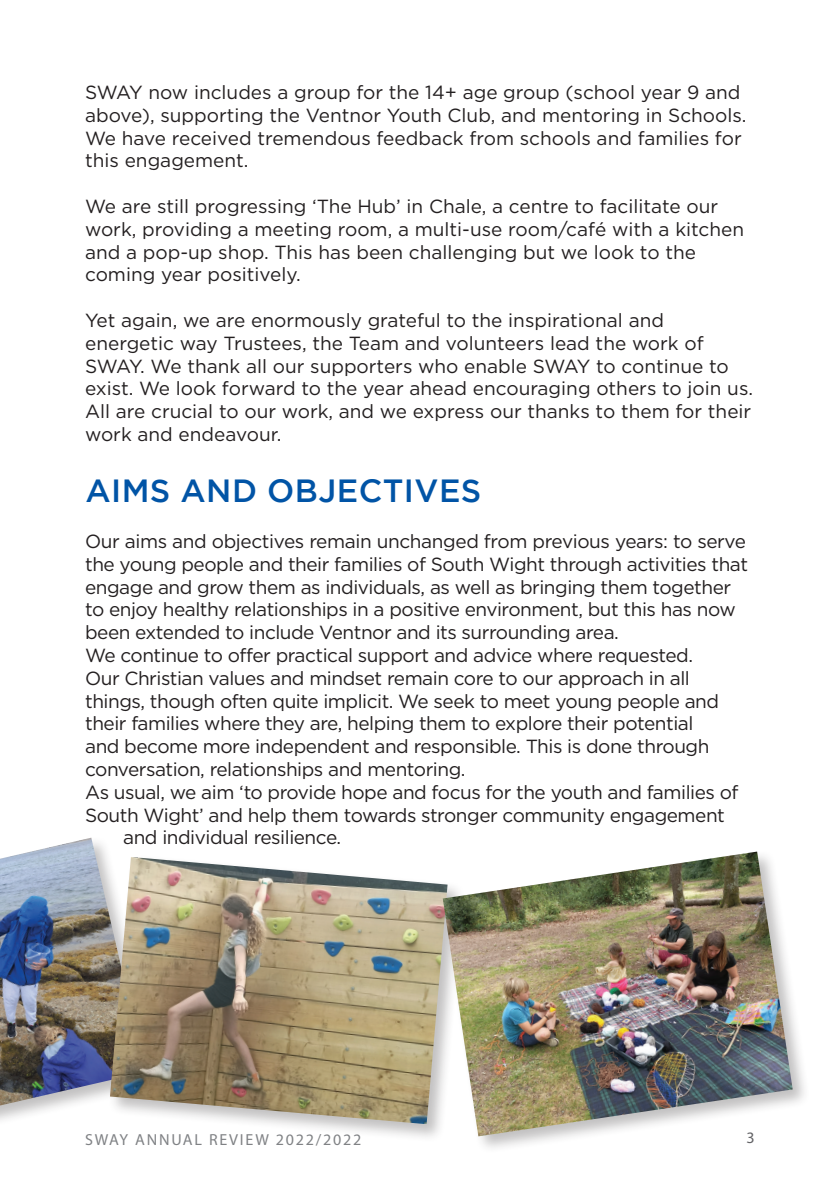
<style>
.page{position:relative;width:840px;height:1191px;background:#fff}
.page>*{position:absolute;margin:0;border:0;box-sizing:border-box;transform-origin:0 0}
.t1{font:500 32px "Gotham";letter-spacing:.015em;color:#0154a6}
.sub_4{font:19px/22.8px "Gotham";letter-spacing:-.025em;color:#231f20}
.sub_4-2{font:19px/22.8px "Gotham";color:#231f20}
.t2{font:16px "Myriad Pro";letter-spacing:.11em;color:#808285}
.t3{font:16px "Myriad Pro";color:#636366}
</style>
<div class="page">
<div style="left:0;top:835px;width:163px;height:326px;background:#231f20;opacity:.28"></div>
<img style="left:0;top:837px;width:145px;height:268px">
<div style="left:108px;top:855px;width:357px;height:287px;background:#231f20;opacity:.28"></div>
<img style="left:110px;top:857px;width:330px;height:267px">
<div style="left:440px;top:849px;width:370px;height:305px;background:#231f20;opacity:.28"></div>
<img style="left:442px;top:851px;width:350px;height:285px">
<p class="sub_4-2" style="left:85px;top:80px;width:662px">SWAY now includes a group for the 14+ age group (school year 9 and above), supporting the Ventnor Youth Club, and mentoring in Schools.<br>We have received tremendous feedback from schools and families for this engagement.</p>
<p class="sub_4-2" style="left:85px;top:194px;width:660px">We are still progressing ‘The Hub’ in Chale, a centre to facilitate our work, providing a meeting room, a multi-use room/café with a kitchen and a pop-up shop. This has been challenging but we look to the coming year positively.</p>
<p class="sub_4-2" style="left:85px;top:308px;width:669px">Yet again, we are enormously grateful to the inspirational and energetic way Trustees, the Team and volunteers lead the work of SWAY. We thank all our supporters who enable SWAY to continue to exist. We look forward to the year ahead encouraging others to join us.<br>All are crucial to our work, and we express our thanks to them for their work and endeavour.</p>
<p class="t1" style="left:85px;top:473px;width:397px">AIMS AND OBJECTIVES</p>
<p class="sub_4" style="left:85px;top:529px;width:664px">Our aims and objectives remain unchanged from previous years: to serve the young people and their families of South Wight through activities that engage and grow them as individuals, as well as bringing them together to enjoy healthy relationships in a positive environment, but this has now been extended to include Ventnor and its surrounding area.</p>
<p class="sub_4" style="left:85px;top:643px;width:635px">We continue to offer practical support and advice where requested.<br>Our Christian values and mindset remain core to our approach in all things, though often quite implicit. We seek to meet young people and their families where they are, helping them to explore their potential and become more independent and responsible. This is done through conversation, relationships and mentoring.</p>
<p class="sub_4" style="left:85px;top:780px;width:654px">As usual, we aim ‘to provide hope and focus for the youth and families of</p>
<p class="sub_4" style="left:85px;top:803px;width:641px">South Wight’ and help them towards stronger community engagement</p>
<p class="sub_4" style="left:123px;top:826px;width:219px">and individual resilience.</p>
<p class="t2" style="left:85px;top:1129px;width:277px">SWAY ANNUAL REVIEW 2022/2022</p>
<p class="t3" style="left:746px;top:1127px;width:10px">3</p>
</div>
